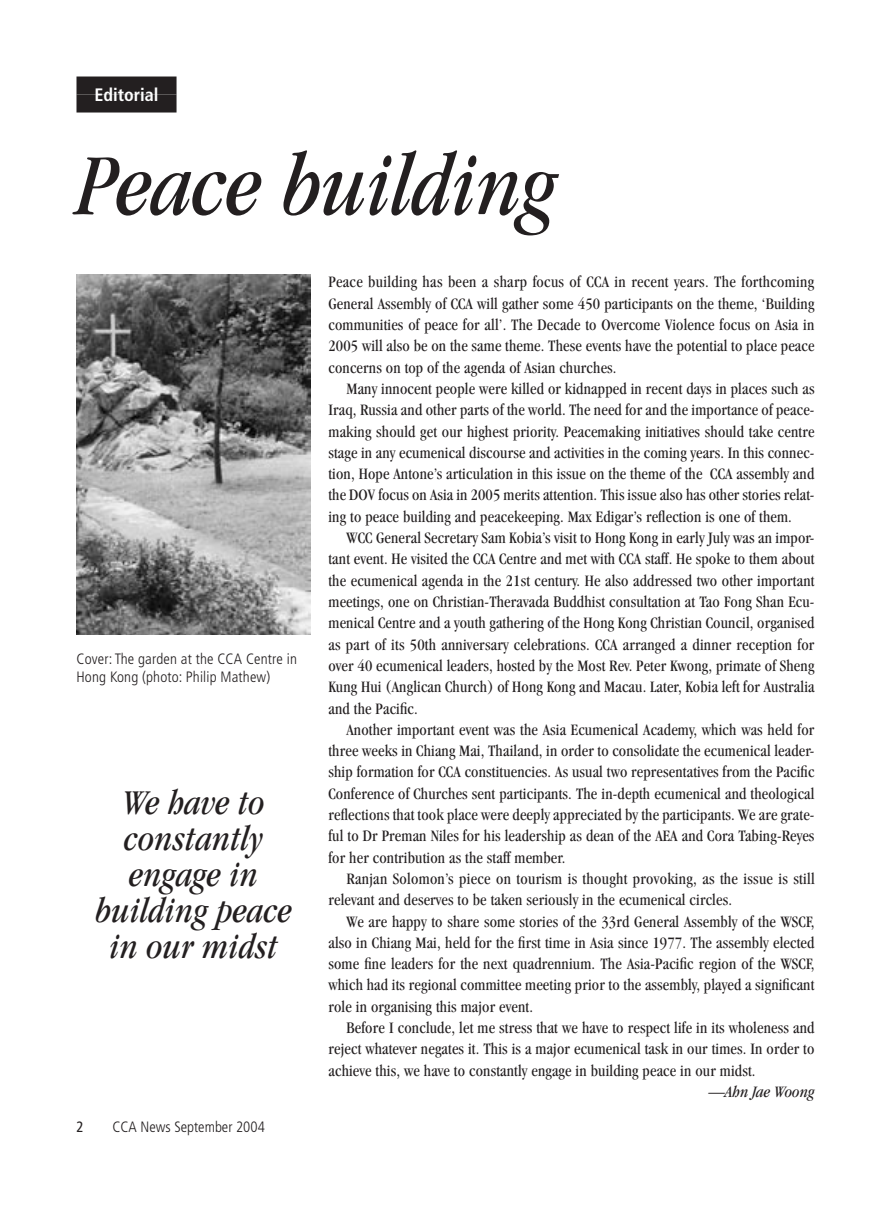
<style>
.page{position:relative;width:891px;height:1212px;background:#fff}
.page>*{position:absolute;margin:0;border:0;box-sizing:border-box;transform-origin:0 0}
.t1{font:italic condensed 90px "Garamond";color:#231f20}
.t2{font:italic condensed 36px/36px "Garamond";letter-spacing:.01em;color:#231f20;text-align:center}
.t3{font:700 condensed 18px "Frutiger";color:#fff}
.t4{font:condensed 16.5px/21.3px "Garamond";letter-spacing:.01em;color:#231f20;text-align:justify}
.t5{font:italic condensed 16.5px "Garamond";letter-spacing:.01em;color:#231f20}
.t6{font:300 condensed 15px/18px "Frutiger";letter-spacing:.01em;color:#231f20}
.t7{font:condensed 15px "Frutiger";color:#231f20}
</style>
<div class="page">
<div style="left:76px;top:76px;width:101px;height:18px;background:#231f20"></div>
<div style="left:76px;top:94px;width:101px;height:18px;background:#231f20"></div>
<img style="left:76px;top:274px;width:234px;height:360px">
<p class="t3" style="left:94px;top:84px;width:66px">Editorial</p>
<h1 class="t1" style="left:76px;top:136px;width:481px">Peace building</h1>
<p class="t6" style="left:76px;top:650px;width:222px">Cover: The garden at the CCA Centre in<br>Hong Kong (photo: Philip Mathew)</p>
<h2 class="t2" style="left:95px;top:784px;width:198px">We have to constantly engage in building peace in our midst</h2>
<p class="t7" style="left:76px;top:1118px;width:9px">2</p>
<p class="t6" style="left:112px;top:1118px;width:154px">CCA News September 2004</p>
<p class="t4" style="left:328px;top:271px;width:488px">Peace building has been a sharp focus of CCA in recent years. The forthcoming General Assembly of CCA will gather some 450 participants on the theme, ‘Building communities of peace for all’. The Decade to Overcome Violence focus on Asia in 2005 will also be on the same theme. These events have the potential to place peace concerns on top of the agenda of Asian churches.</p>
<p class="t4" style="left:328px;top:378px;width:488px;text-indent:18px">Many innocent people were killed or kidnapped in recent days in places such as Iraq, Russia and other parts of the world. The need for and the importance of peace&shy;making should get our highest priority. Peacemaking initiatives should take centre stage in any ecumenical discourse and activities in the coming years. In this connec&shy;tion, Hope Antone’s articulation in this issue on the theme of the CCA assembly and the DOV focus on Asia in 2005 merits attention. This issue also has other stories relat&shy;ing to peace building and peacekeeping. Max Edigar’s reflection is one of them.</p>
<p class="t4" style="left:329px;top:527px;width:488px;text-indent:18px">WCC General Secretary Sam Kobia’s visit to Hong Kong in early July was an impor&shy;tant event. He visited the CCA Centre and met with CCA staff. He spoke to them about the ecumenical agenda in the 21st century. He also addressed two other important meetings, one on Christian-Theravada Buddhist consultation at Tao Fong Shan Ecu&shy;menical Centre and a youth gathering of the Hong Kong Christian Council, organised as part of its 50th anniversary celebrations. CCA arranged a dinner reception for over 40 ecumenical leaders, hosted by the Most Rev. Peter Kwong, primate of Sheng Kung Hui (Anglican Church) of Hong Kong and Macau. Later, Kobia left for Australia and the Pacific.</p>
<p class="t4" style="left:329px;top:719px;width:488px;text-indent:18px">Another important event was the Asia Ecumenical Academy, which was held for three weeks in Chiang Mai, Thailand, in order to consolidate the ecumenical leader&shy;ship formation for CCA constituencies. As usual two representatives from the Pacific Conference of Churches sent participants. The in-depth ecumenical and theological reflections that took place were deeply appreciated by the participants. We are grate&shy;ful to Dr Preman Niles for his leadership as dean of the AEA and Cora Tabing-Reyes for her contribution as the staff member.</p>
<p class="t4" style="left:329px;top:868px;width:488px;text-indent:18px">Ranjan Solomon’s piece on tourism is thought provoking, as the issue is still relevant and deserves to be taken seriously in the ecumenical circles.</p>
<p class="t4" style="left:329px;top:910px;width:488px;text-indent:18px">We are happy to share some stories of the 33rd General Assembly of the WSCF, also in Chiang Mai, held for the first time in Asia since 1977. The assembly elected some fine leaders for the next quadrennium. The Asia-Pacific region of the WSCF, which had its regional committee meeting prior to the assembly, played a significant role in organising this major event.</p>
<p class="t4" style="left:329px;top:1017px;width:488px;text-indent:18px">Before I conclude, let me stress that we have to respect life in its wholeness and reject whatever negates it. This is a major ecumenical task in our times. In order to achieve this, we have to constantly engage in building peace in our midst.</p>
<p class="t5" style="left:709px;top:1082px;width:107px">—Ahn Jae Woong</p>
</div>
